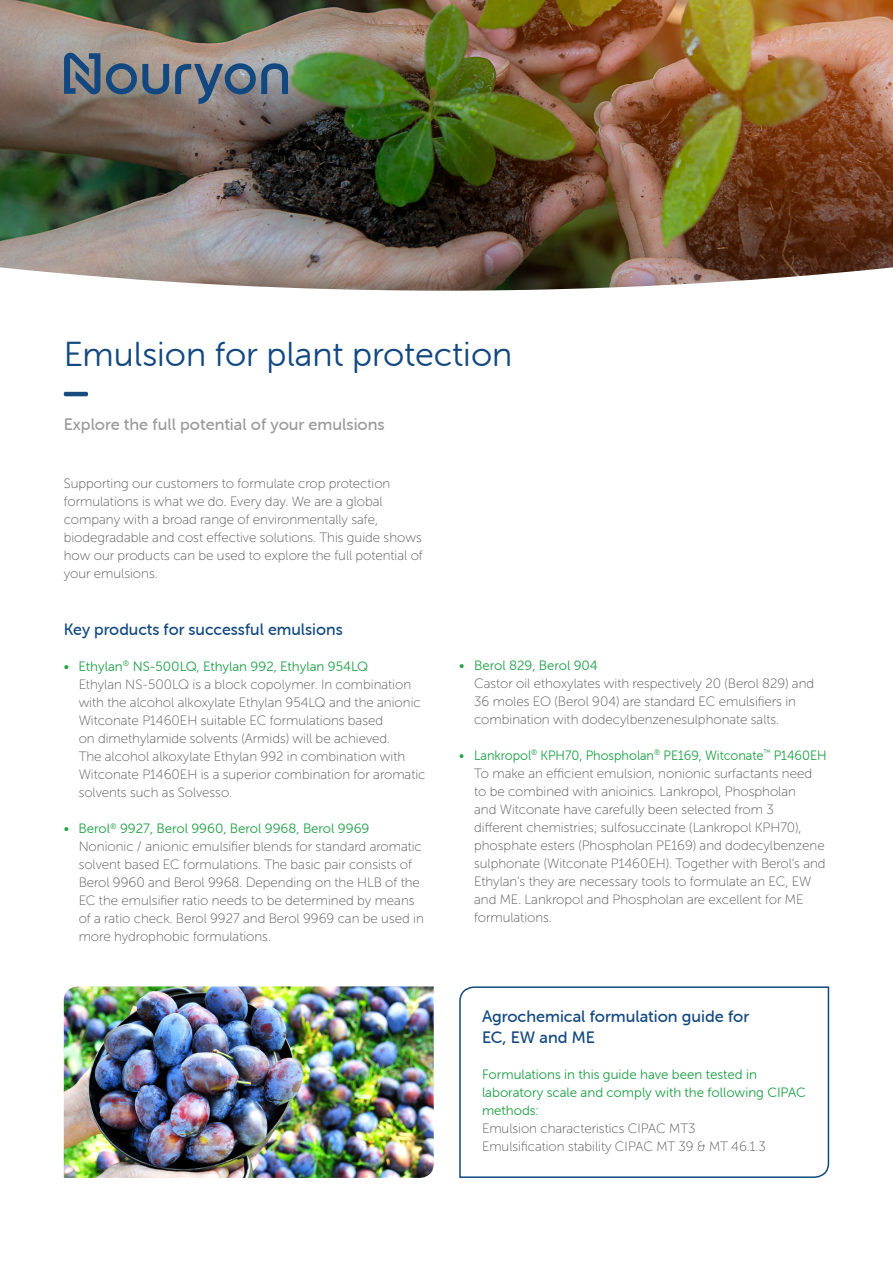
<style>
.page{position:relative;width:893px;height:1263px;background:#fff}
.page>*{position:absolute;margin:0;border:0;box-sizing:border-box;transform-origin:0 0}
._00_Fact_Sheet_Name{font:34.5px "Museo Sans Rounded 300";color:#12487f}
._12_Body_Subheading{font:16.5px/21px "Museo Sans Rounded 500";color:#12487f}
._20_Body_Copy_Intro{font:16.5px "Museo Sans Rounded 500";color:#9a9a9a}
._15_Body_Copy_Indent{font:16.5px "Museo Sans Rounded 500";color:#12487f}
._11_Body_Copy{font:13.5px/18px "Museo Sans Rounded 100";color:#575756}
._12_Body_Subheading-2{font:13.5px/18px "Museo Sans Rounded 300";color:#21a148}
._12_Body_Subheading-3{font:13.5px/18px "Museo Sans Rounded 100";color:#575756}
.s1{font-family:"Museo Sans Rounded 300";color:#21a148}
</style>
<div class="page">
<hr style="left:64px;top:392px;width:24px;height:4px;background:#174b81;border-radius:2px">
<img style="left:0;top:0;width:893px;height:291px">
<svg style="left:64px;top:50px;width:224px;height:54px;background:#787f88"></svg>
<img style="left:64px;top:986px;width:370px;height:192px">
<svg style="left:459px;top:986px;width:371px;height:192px"></svg>
<p class="_00_Fact_Sheet_Name" style="left:64px;top:335px;width:450px">Emulsion for plant protection</p>
<p class="_20_Body_Copy_Intro" style="left:64px;top:415px;width:323px">Explore the full potential of your emulsions</p>
<p class="_11_Body_Copy" style="left:64px;top:474px;width:361px">Supporting our customers to formulate crop protection formulations is what we do. Every day. We are a global company with a broad range of environmentally safe, biodegradable and cost effective solutions. This guide shows how our products can be used to explore the full potential of your emulsions.</p>
<p class="_15_Body_Copy_Indent" style="left:64px;top:620px;width:280px">Key products for successful emulsions</p>
<p class="_11_Body_Copy" style="left:79px;top:657px;width:348px;text-indent:-15px"><span class="s1">• Ethylan</span><sup>®</sup> <span class="s1">NS-500LQ, Ethylan 992, Ethylan 954LQ<br></span>Ethylan NS-500LQ is a block copolymer. In combination with the alcohol alkoxylate Ethylan 954LQ and the anionic Witconate P1460EH suitable EC formulations based<br>on dimethylamide solvents (Armids) will be achieved.<br>The alcohol alkoxylate Ethylan 992 in combination with Witconate P1460EH is a superior combination for aromatic solvents such as Solvesso.</p>
<p class="_11_Body_Copy" style="left:79px;top:819px;width:347px;text-indent:-15px"><span class="s1">• Berol</span><sup>®</sup> <span class="s1">9927, Berol 9960, Berol 9968, Berol 9969<br></span>Nonionic / anionic emulsifier blends for standard aromatic solvent based EC formulations. The basic pair consists of Berol 9960 and Berol 9968. Depending on the HLB of the EC the emulsifier ratio needs to be determined by means of a ratio check. Berol 9927 and Berol 9969 can be used in more hydrophobic formulations.</p>
<p class="_11_Body_Copy" style="left:474px;top:656px;width:342px;text-indent:-15px"><span class="s1">• Berol 829, Berol 904<br></span>Castor oil ethoxylates with respectively 20 (Berol 829) and 36 moles EO (Berol 904) are standard EC emulsifiers in combination with dodecylbenzenesulphonate salts.</p>
<p class="_11_Body_Copy" style="left:474px;top:746px;width:354px;text-indent:-15px"><span class="s1">• Lankropol</span><sup>®</sup> <span class="s1">KPH70, Phospholan</span><sup>®</sup> <span class="s1">PE169, Witconate</span><sup>™</sup> <span class="s1">P1460EH </span>To make an efficient emulsion, nonionic surfactants need to be combined with anioinics. Lankropol, Phospholan<br>and Witconate have carefully been selected from 3<br>different chemistries; sulfosuccinate (Lankropol KPH70), phosphate esters (Phospholan PE169) and dodecylbenzene sulphonate (Witconate P1460EH). Together with Berol’s and Ethylan’s they are necessary tools to formulate an EC, EW and ME. Lankropol and Phospholan are excellent for ME formulations.</p>
<p class="_12_Body_Subheading" style="left:482px;top:1005px;width:269px">Agrochemical formulation guide for<br>EC, EW and ME</p>
<p class="_12_Body_Subheading-2" style="left:482px;top:1065px;width:325px">Formulations in this guide have been tested in laboratory scale and comply with the following CIPAC methods:</p>
<p class="_12_Body_Subheading-3" style="left:482px;top:1119px;width:285px">Emulsion characteristics CIPAC MT3<br>Emulsification stability CIPAC MT 39 &amp; MT 46.1.3</p>
</div>
